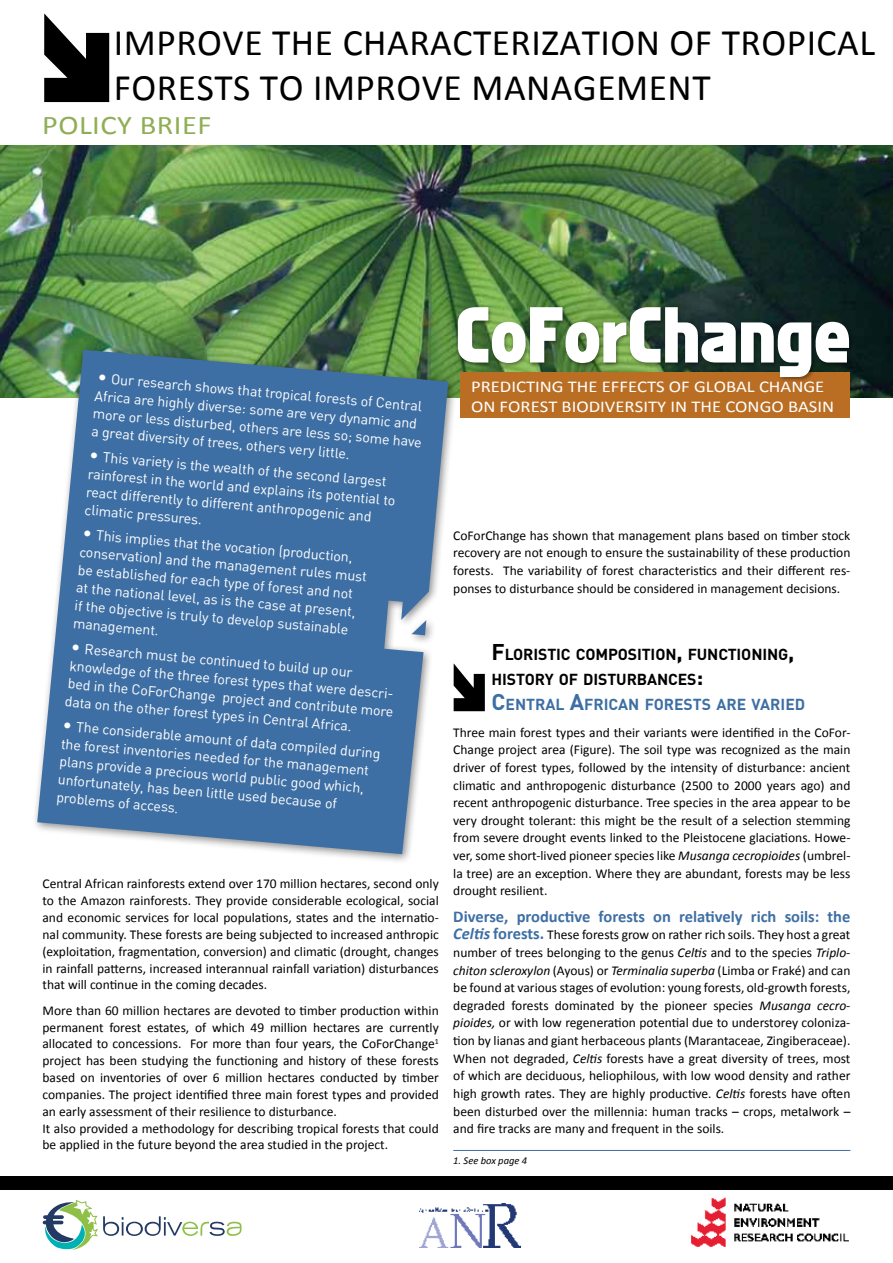
<style>
.page{position:relative;width:893px;height:1263px;background:#fff}
.page>*{position:absolute;margin:0;border:0;box-sizing:border-box;transform-origin:0 0}
.t1{font:72.75px "Faktos";color:#fff}
.t2{font:37.5px/45px "Calibri";letter-spacing:.015em;color:#000}
.t3{font:27px "Calibri";letter-spacing:.015em;color:#8fae54;scale:1.13 1}
.t4{font:16.5px/19.8px "Calibri";color:#fff;scale:1.13 1}
.t5{font:700 16.5px "Calibri";color:#3e6fa4}
.t6{font:700 15.75px/25.2px "DIN";letter-spacing:-.005em;color:#000}
.t7{font:14.25px/18px "DIN";color:#fff}
.t8{font:13.5px/17.7px "Calibri";color:#000;text-align:justify}
.t9{font:italic 10.5px "Calibri";color:#000}
.s1{font-size:18px}
.s2{font-size:22.5px}
.s3{font-size:22.5px;color:#3e6fa4}
.s4{color:#3e6fa4}
.s5{font-style:italic}
.s6{font-weight:700;font-style:italic;font-size:16.5px;color:#3e6fa4}
.s7{font-weight:700;font-size:16.5px;color:#3e6fa4}
</style>
<div class="page">
<svg style="left:44px;top:1200px;width:197px;height:50px"></svg>
<svg style="left:44px;top:13px;width:65px;height:89px"></svg>
<img style="left:0;top:145px;width:893px;height:253px">
<img style="left:420px;top:1204px;width:101px;height:43px">
<img style="left:691px;top:1197px;width:158px;height:50px">
<div style="left:0;top:1176px;width:893px;height:13px;background:#000"></div>
<div style="left:460px;top:372px;width:390px;height:46px;background:#ba6e24"></div>
<img style="left:452px;top:295px;width:406px;height:89px">
<hr style="left:453px;top:1150px;width:397px;height:1px;background:#3e6fa4">
<svg style="left:458px;top:669px;width:27px;height:42px"></svg>
<div style="left:32px;top:344px;width:426px;height:520px;background:#000;opacity:.45"></div>
<svg style="left:37px;top:350px;width:411px;height:504px;background:#5681aa"></svg>
<h2 class="t2" style="left:114px;top:18px;width:763px">IMPROVE THE CHARACTERIZATION OF TROPICAL<br>FORESTS TO IMPROVE MANAGEMENT</h2>
<h3 class="t3" style="left:42px;top:108px;width:151px">POLICY BRIEF</h3>
<p class="t7" style="left:97px;top:368px;width:331px;rotate:5deg"><span class="s1">•</span> Our research shows that tropical forests of Central Africa are highly diverse: some are very dynamic and more or less disturbed, others are less so; some have a great diversity of trees, others very little.</p>
<p class="t7" style="left:90px;top:446px;width:310px;rotate:5deg"><span class="s1">•</span> This variety is the wealth of the second largest rainforest in the world and explains its potential to react differently to different anthropogenic and climatic pressures.</p>
<p class="t7" style="left:82px;top:524px;width:290px;rotate:5deg"><span class="s1">•</span> This implies that the vocation (production, conservation) and the management rules must be established for each type of forest and not at the national level, as is the case at present, if the objective is truly to develop sustainable management.</p>
<p class="t7" style="left:70px;top:638px;width:330px;rotate:5deg"><span class="s1">•</span> Research must be continued to build up our knowledge of the three forest types that were descri&shy;bed in the CoForChange project and contribute more data on the other forest types in Central Africa.</p>
<p class="t7" style="left:64px;top:716px;width:320px;rotate:5deg"><span class="s1">•</span> The considerable amount of data compiled during the forest inventories needed for the management plans provide a precious world public good which, unfortunately, has been little used because of problems of access.</p>
<p class="t8" style="left:43px;top:875px;width:398px;line-height:16.8px">Central African rainforests extend over 170 million hectares, second only to the Amazon rainforests. They provide considerable ecological, social and economic services for local populations, states and the internatio&shy;nal community. These forests are being subjected to increased anthropic (exploitation, fragmentation, conversion) and climatic (drought, changes in rainfall patterns, increased interannual rainfall variation) disturbances that will continue in the coming decades.</p>
<p class="t8" style="left:43px;top:1001px;width:398px;line-height:16.8px;text-align:left">More than 60 million hectares are devoted to timber production within permanent forest estates, of which 49 million hectares are currently allocated to concessions. For more than four years, the CoForChange<sup>1 </sup>project has been studying the functioning and history of these forests based on inventories of over 6 million hectares conducted by timber companies. The project identified three main forest types and provided an early assessment of their resilience to disturbance.<br>It also provided a methodology for describing tropical forests that could be applied in the future beyond the area studied in the project.</p>
<h1 class="t1" style="left:455px;top:293px;width:397px">CoForChange</h1>
<p class="t4" style="left:471px;top:376px;width:323px">PREDICTING THE EFFECTS OF GLOBAL CHANGE<br>ON FOREST BIODIVERSITY IN THE CONGO BASIN</p>
<p class="t8" style="left:453px;top:526px;width:399px">CoForChange has shown that management plans based on timber stock recovery are not enough to ensure the sustainability of these production forests. The variability of forest characteristics and their different res&shy;ponses to disturbance should be considered in management decisions.</p>
<p class="t6" style="left:492px;top:641px;width:315px"><span class="s2">F</span>LORISTIC COMPOSITION<span class="s2">,</span> FUNCTIONING<span class="s2">,<br></span>HISTORY OF DISTURBANCES<span class="s2">:<br></span><span class="s3">C</span><span class="s4">ENTRAL</span> <span class="s3">A</span><span class="s4">FRICAN FORESTS ARE VARIED</span></p>
<p class="t8" style="left:453px;top:723px;width:399px">Three main forest types and their variants were identified in the CoFor-Change project area (Figure). The soil type was recognized as the main driver of forest types, followed by the intensity of disturbance: ancient climatic and anthropogenic disturbance (2500 to 2000 years ago) and recent anthropogenic disturbance. Tree species in the area appear to be very drought tolerant: this might be the result of a selection stemming from severe drought events linked to the Pleistocene glaciations. Howe&shy;ver, some short-lived pioneer species like <span class="s5">Musanga cecropioides</span> (umbrel&shy;la tree) are an exception. Where they are abundant, forests may be less drought resilient.</p>
<p class="t5" style="left:453px;top:906px;width:399px">Diverse, productive forests on relatively rich soils: the</p>
<p class="t8" style="left:453px;top:925px;width:399px"><span class="s6">Celtis</span> <span class="s7">forests.</span> These forests grow on rather rich soils. They host a great number of trees belonging to the genus <span class="s5">Celtis</span> and to the species <span class="s5">Triplo&shy;chiton scleroxylon</span> (Ayous) or <span class="s5">Terminalia superba</span> (Limba or Fraké) and can be found at various stages of evolution: young forests, old-growth forests, degraded forests dominated by the pioneer species <span class="s5">Musanga cecro&shy;pioides,</span> or with low regeneration potential due to understorey coloniza&shy;tion by lianas and giant herbaceous plants (Marantaceae, Zingiberaceae).<br>When not degraded, <span class="s5">Celtis</span> forests have a great diversity of trees, most of which are deciduous, heliophilous, with low wood density and rather high growth rates. They are highly productive. <span class="s5">Celtis</span> forests have often been disturbed over the millennia: human tracks – crops, metalwork – and fire tracks are many and frequent in the soils.</p>
<p class="t9" style="left:453px;top:1153px;width:75px">1. See box page 4</p>
</div>
